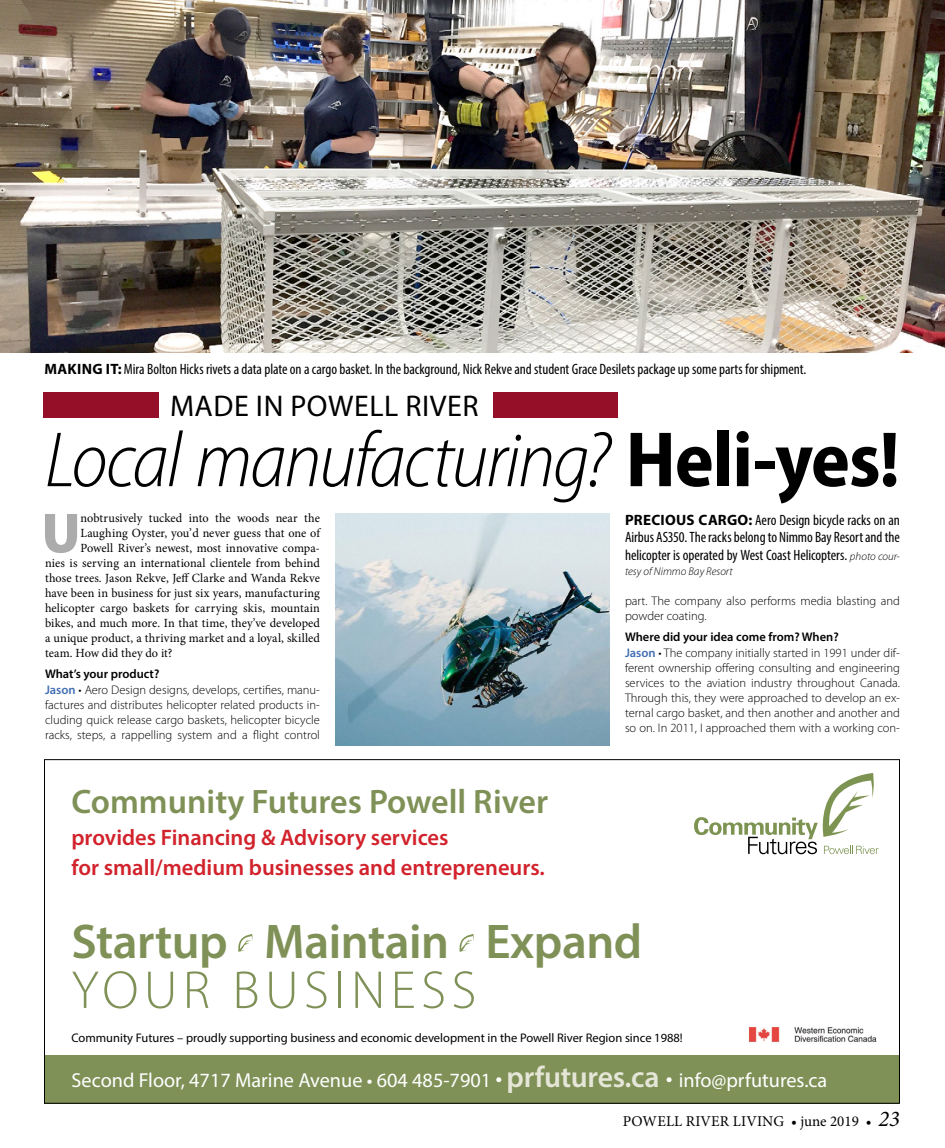
<style>
.page{position:relative;width:945px;height:1148px;background:#fff}
.page>*{position:absolute;margin:0;border:0;box-sizing:border-box;transform-origin:0 0}
.Headline_30{font:italic 300 semi-condensed 79px "Myriad Pro";letter-spacing:-.025em;color:#000}
.First_paragraph_drop{font:900 57px "Myriad Pro";color:#acacac}
.t1{font:300 53.75px "Myriad Pro";letter-spacing:.1em;color:#7f9157}
.t2{font:600 48.88px "Myriad Pro";letter-spacing:-.01em;color:#7f9157}
.t3{font:600 34px "Myriad Pro";color:#7f9157}
.t4{font:30px "Myriad Pro";letter-spacing:.02em;color:#000}
.t5{font:600 22.5px/30px "Myriad Pro";color:#d2222c}
.t6{font:20.25px "Myriad Pro";color:#fff}
.Cutline__Nested{font:condensed 15px/17.5px "Myriad Pro";letter-spacing:-.005em;color:#000;text-align:justify}
.t7{font:15px "Minion Pro";letter-spacing:.01em;color:#000}
.Made_the_move_Answer{font:300 12.5px/15px "Myriad Pro";color:#000;text-align:justify}
.First_paragraph_drop-2{font:12.5px "Minion Pro";letter-spacing:.005em;color:#000}
.t8{font:12.5px "Myriad Pro";color:#000}
.Made_the_move_Answer-2{font:600 12.5px "Myriad Pro";color:#000}
.Cutline__Nested-2{font:italic 300 11.25px "Myriad Pro";color:#000}
.s1{font-weight:700;font-stretch:normal}
.s2{font-weight:700;font-style:normal}
.s3{font-weight:300;font-style:italic;font-stretch:normal;font-size:11.25px}
.s4{font-weight:600;color:#436eb3}
.s5{font-weight:300;font-size:27.75px}
.s6{font-weight:600;font-size:29.88px;color:#e5e6d8}
.s7{font-style:italic;font-size:22.5px}
</style>
<div class="page">
<img style="left:0;top:0;width:945px;height:352px">
<img style="left:335px;top:513px;width:275px;height:232px">
<svg style="left:238px;top:934px;width:15px;height:17px"></svg>
<svg style="left:459px;top:934px;width:15px;height:17px"></svg>
<div style="left:44px;top:1055px;width:855px;height:48px;background:#7f9157"></div>
<svg style="left:694px;top:773px;width:185px;height:81px"></svg>
<img style="left:748px;top:1027px;width:129px;height:15px">
<div style="left:493px;top:392px;width:125px;height:25px;background:#950f28"></div>
<div style="left:43px;top:392px;width:116px;height:25px;background:#950f28"></div>
<p class="Cutline__Nested" style="left:45px;top:360px;width:763px"><span class="s1">MAKING IT:</span> Mira Bolton Hicks rivets a data plate on a cargo basket. In the background, Nick Rekve and student Grace Desilets package up some parts for shipment.</p>
<p class="t4" style="left:170px;top:387px;width:310px">MADE IN POWELL RIVER</p>
<p class="Headline_30" style="left:45px;top:418px;width:856px">Local manufacturing? <span class="s2">Heli-yes!</span></p>
<p class="Cutline__Nested" style="left:625px;top:510px;width:277px"><span class="s1">PRECIOUS CARGO:</span> Aero Design bicycle racks on an Airbus AS350. The racks belong to Nimmo Bay Resort and the helicopter is operated by West Coast Helicopters. <span class="s3">photo cour-</span></p>
<p class="Cutline__Nested-2" style="left:625px;top:565px;width:109px">tesy of Nimmo Bay Resort</p>
<p class="First_paragraph_drop" style="left:42px;top:501px;width:40px">U</p>
<p class="First_paragraph_drop-2" style="left:81px;top:510px;width:241px">nobtrusively tucked into the woods near the</p>
<p class="First_paragraph_drop-2" style="left:81px;top:525px;width:241px">Laughing Oyster, you’d never guess that one of</p>
<p class="First_paragraph_drop-2" style="left:81px;top:540px;width:241px">Powell River’s newest, most innovative compa-</p>
<p class="First_paragraph_drop-2" style="left:45px;top:555px;width:276px">nies is serving an international clientele from behind</p>
<p class="First_paragraph_drop-2" style="left:45px;top:570px;width:277px">those trees. Jason Rekve, Jeff Clarke and Wanda Rekve</p>
<p class="First_paragraph_drop-2" style="left:45px;top:585px;width:277px">have been in business for just six years, manufacturing</p>
<p class="First_paragraph_drop-2" style="left:45px;top:600px;width:277px">helicopter cargo baskets for carrying skis, mountain</p>
<p class="First_paragraph_drop-2" style="left:45px;top:615px;width:276px">bikes, and much more. In that time, they’ve developed</p>
<p class="First_paragraph_drop-2" style="left:45px;top:630px;width:277px">a unique product, a thriving market and a loyal, skilled</p>
<p class="First_paragraph_drop-2" style="left:45px;top:645px;width:129px">team. How did they do it?</p>
<p class="Made_the_move_Answer-2" style="left:45px;top:666px;width:116px">What’s your product?</p>
<p class="Made_the_move_Answer" style="left:45px;top:682px;width:277px"><span class="s4">Jason</span> • Aero Design designs, develops, certifies, manu&shy;factures and distributes helicopter related products in&shy;cluding quick release cargo baskets, helicopter bicycle racks, steps, a rappelling system and a flight control</p>
<p class="Made_the_move_Answer" style="left:625px;top:593px;width:277px">part. The company also performs media blasting and powder coating.</p>
<p class="Made_the_move_Answer-2" style="left:625px;top:628px;width:215px">Where did your idea come from? When?</p>
<p class="Made_the_move_Answer" style="left:625px;top:645px;width:277px"><span class="s4">Jason</span> • The company initially started in 1991 under dif&shy;ferent ownership offering consulting and engineering services to the aviation industry throughout Canada.<br>Through this, they were approached to develop an ex&shy;ternal cargo basket, and then another and another and so on. In 2011, I approached them with a working con-</p>
<p class="t3" style="left:72px;top:780px;width:478px">Community Futures Powell River</p>
<p class="t5" style="left:72px;top:822px;width:475px">provides Financing &amp; Advisory services<br>for small/medium businesses and entrepreneurs.</p>
<p class="t2" style="left:72px;top:910px;width:572px">Startup Maintain Expand</p>
<p class="t1" style="left:72px;top:960px;width:406px">YOUR BUSINESS</p>
<p class="t8" style="left:72px;top:1029px;width:613px">Community Futures – proudly supporting business and economic development in the Powell River Region since 1988!</p>
<p class="t6" style="left:72px;top:1067px;width:757px">Second Floor, 4717 Marine Avenue • 604 485-7901 <span class="s5">•</span><span class="s6">prfutures.ca</span> <span class="s5">•</span> info@prfutures.ca</p>
<p class="t7" style="left:623px;top:1111px;width:279px">POWELL RIVER LIVING • june 2019 • <span class="s7">23</span></p>
</div>
